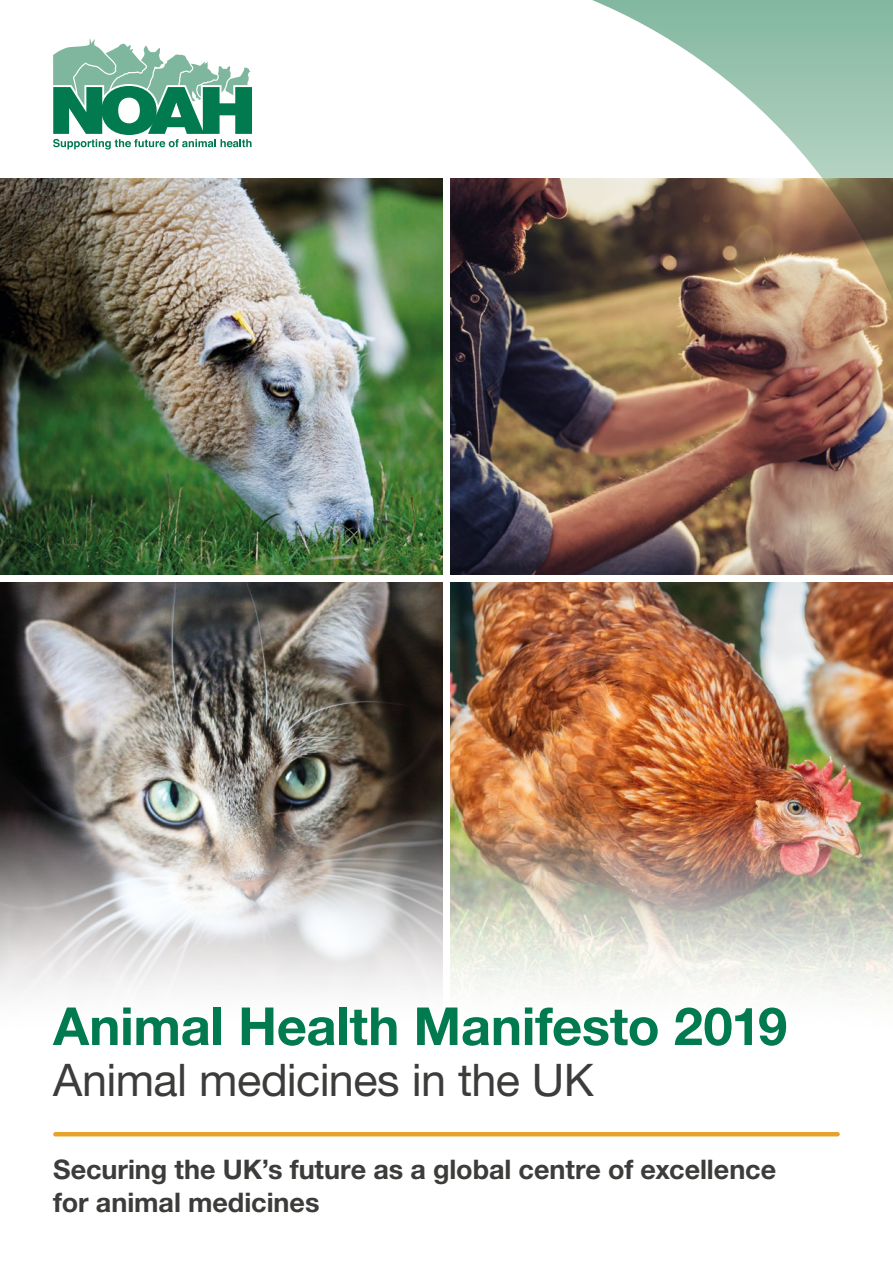
<style>
.page{position:relative;width:893px;height:1263px;background:#fff}
.page>*{position:absolute;margin:0;border:0;box-sizing:border-box;transform-origin:0 0}
.t1{font:700 52.5px "Helvetica Neue";letter-spacing:-.005em;color:#007a4e}
.t2{font:45px "Helvetica Neue";letter-spacing:-.015em;color:#3c3c3b}
.t3{font:700 27px/33px "Helvetica Neue";color:#3c3c3b}
</style>
<div class="page">
<img style="left:0;top:583px;width:442px;height:227px">
<img style="left:451px;top:583px;width:442px;height:227px">
<img style="left:0;top:179px;width:442px;height:395px">
<svg style="left:53px;top:38px;width:199px;height:111px"></svg>
<img style="left:0;top:810px;width:893px;height:327px">
<hr style="left:55px;top:1132px;width:783px;height:4px;background:#e6a22a">
<img style="left:451px;top:179px;width:442px;height:395px">
<svg style="left:558px;top:0;width:335px;height:334px"></svg>
<p class="t1" style="left:53px;top:994px;width:736px">Animal Health Manifesto 2019</p>
<p class="t2" style="left:53px;top:1053px;width:542px">Animal medicines in the UK</p>
<p class="t3" style="left:53px;top:1152px;width:724px">Securing the UK’s future as a global centre of excellence for animal medicines</p>
</div>
